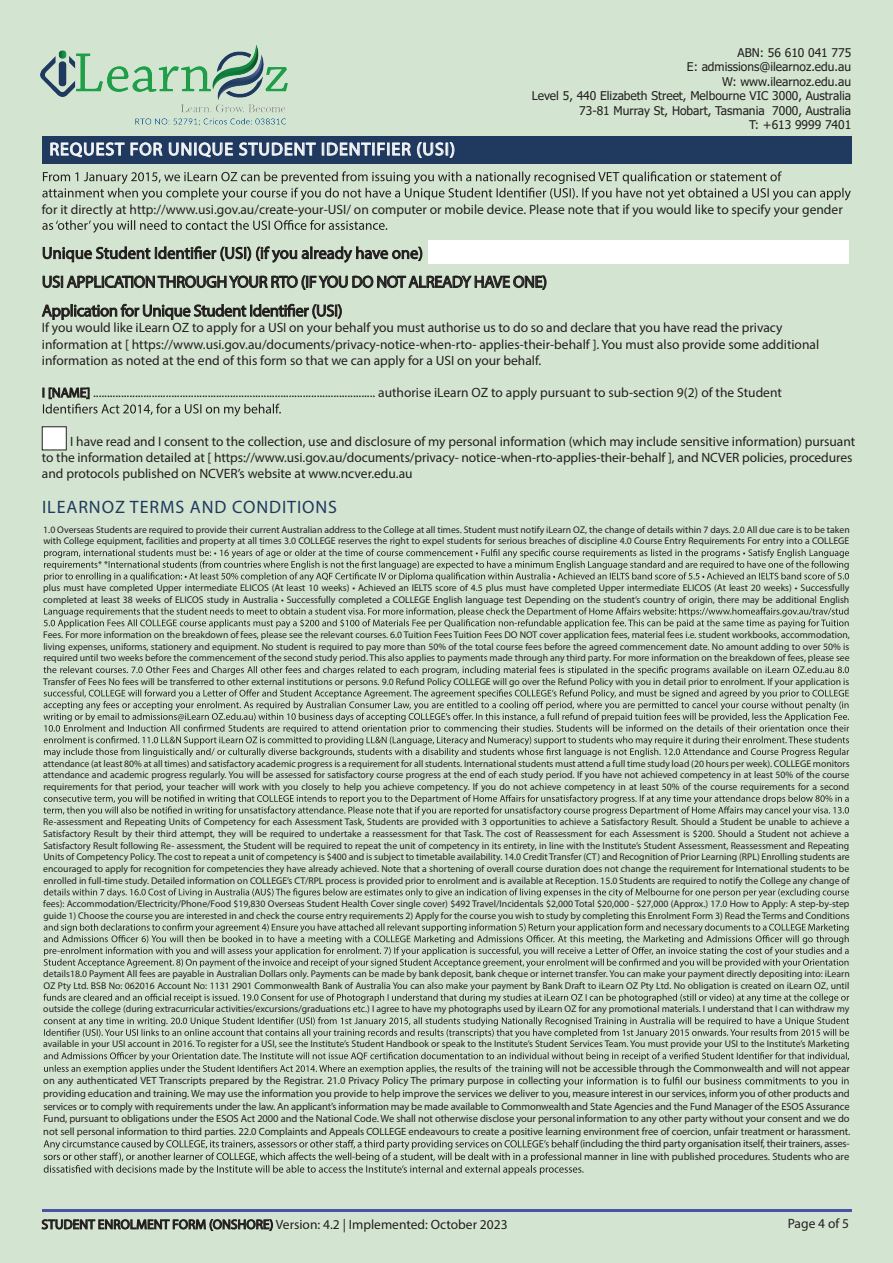
<style>
.page{position:relative;width:893px;height:1263px;background:#d3e5d0}
.page>*{position:absolute;margin:0;border:0;box-sizing:border-box;transform-origin:0 0}
.t1{font:18px "Myriad Pro";letter-spacing:.05em;color:#fff}
.t2{font:18px "Myriad Pro";letter-spacing:.05em;color:#203a5f}
.t3{font:16.5px "Myriad Pro";letter-spacing:-.02em;color:#231f20}
.t4{font:13.5px/16.2px "Myriad Pro";color:#231f20}
.t5{font:12px/14.4px "Tahoma";color:#231f20;text-align:right}
.t6{font:10.5px "Myriad Pro";letter-spacing:-.005em;color:#231f20}
.t7{font:9.75px/11.7px "Myriad Pro";color:#231f20}
</style>
<div class="page">
<svg style="left:42px;top:171px;width:809px;height:29px"></svg>
<svg style="left:42px;top:220px;width:345px;height:13px"></svg>
<svg style="left:43px;top:246px;width:379px;height:17px"></svg>
<svg style="left:43px;top:275px;width:503px;height:15px"></svg>
<svg style="left:42px;top:303px;width:300px;height:17px"></svg>
<svg style="left:43px;top:387px;width:238px;height:29px"></svg>
<div style="left:42px;top:427px;width:24px;height:23px;background:#fff"></div>
<div style="left:429px;top:240px;width:420px;height:23px;background:#fff"></div>
<svg style="left:44px;top:549px;width:805px;height:32px"></svg>
<svg style="left:44px;top:607px;width:805px;height:21px"></svg>
<svg style="left:43px;top:666px;width:806px;height:9px"></svg>
<svg style="left:43px;top:689px;width:806px;height:68px"></svg>
<svg style="left:43px;top:795px;width:806px;height:20px"></svg>
<svg style="left:44px;top:888px;width:805px;height:9px"></svg>
<svg style="left:44px;top:923px;width:805px;height:45px"></svg>
<svg style="left:43px;top:994px;width:806px;height:9px"></svg>
<svg style="left:44px;top:1017px;width:805px;height:21px"></svg>
<svg style="left:44px;top:1052px;width:805px;height:35px"></svg>
<svg style="left:44px;top:1140px;width:540px;height:35px"></svg>
<div style="left:42px;top:136px;width:810px;height:27px;background:#203a5f"></div>
<svg style="left:50px;top:145px;width:113px;height:13px"></svg>
<svg style="left:169px;top:145px;width:144px;height:13px"></svg>
<svg style="left:322px;top:142px;width:133px;height:16px"></svg>
<hr style="left:42px;top:1209px;width:809px;height:3px;background:#4954a4">
<svg style="left:42px;top:1219px;width:231px;height:12px"></svg>
<img style="left:41px;top:44px;width:363px;height:101px">
<h1 class="t1" style="left:49px;top:138px;width:407px">REQUEST FOR UNIQUE STUDENT IDENTIFIER (USI)</h1>
<p class="t5" style="left:532px;top:46px;width:321px">ABN: 56 610 041 775<br>E: admissions@ilearnoz.edu.au<br>W: www.ilearnoz.edu.au<br>Level 5, 440 Elizabeth Street, Melbourne VIC 3000, Australia 73-81 Murray St, Hobart, Tasmania 7000, Australia<br>T: +613 9999 7401</p>
<h3 class="t4" style="left:42px;top:201px;width:802px">for it directly at http://www.usi.gov.au/create-your-USI/ on computer or mobile device. Please note that if you would like to specify your gender</h3>
<h2 class="t3" style="left:42px;top:272px;width:507px">USI APPLICATIONTHROUGHYOUR RTO (IFYOU DO NOT ALREADY HAVE ONE)</h2>
<p class="t4" style="left:42px;top:320px;width:779px">If you would like iLearn OZ to apply for a USI on your behalf you must authorise us to do so and declare that you have read the privacy information at [ https://www.usi.gov.au/documents/privacy-notice-when-rto- applies-their-behalf ]. You must also provide some additional information as noted at the end of this form so that we can apply for a USI on your behalf.</p>
<h3 class="t4" style="left:42px;top:384px;width:741px">I [NAME] ..................................................................................................... authorise iLearn OZ to apply pursuant to sub-section 9(2) of the Student</h3>
<p class="t4" style="left:42px;top:433px;width:815px;text-indent:28px">I have read and I consent to the collection, use and disclosure of my personal information (which may include sensitive information) pursuant to the information detailed at [ https://www.usi.gov.au/documents/privacy- notice-when-rto-applies-their-behalf ], and NCVER policies, procedures and protocols published on NCVER’s website at www.ncver.edu.au</p>
<h1 class="t2" style="left:42px;top:496px;width:297px">ILEARNOZ TERMS AND CONDITIONS</h1>
<p class="t7" style="left:43px;top:523px;width:808px">1.0 Overseas Students are required to provide their current Australian address to the College at all times. Student must notify iLearn OZ, the change of details within 7 days. 2.0 All due care is to be taken with College equipment, facilities and property at all times 3.0 COLLEGE reserves the right to expel students for serious breaches of discipline 4.0 Course Entry Requirements For entry into a COLLEGE</p>
<p class="t7" style="left:43px;top:582px;width:807px">plus must have completed Upper intermediate ELICOS (At least 10 weeks) • Achieved an IELTS score of 4.5 plus must have completed Upper intermediate ELICOS (At least 20 weeks) • Successfully completed at least 38 weeks of ELICOS study in Australia • Successfully completed a COLLEGE English language test Depending on the student’s country of origin, there may be additional English</p>
<p class="t7" style="left:43px;top:629px;width:808px;text-align:justify">Fees. For more information on the breakdown of fees, please see the relevant courses. 6.0 Tuition Fees Tuition Fees DO NOT cover application fees, material fees i.e. student workbooks, accommodation, living expenses, uniforms, stationery and equipment. No student is required to pay more than 50% of the total course fees before the agreed commencement date. No amount adding to over 50% is required until two weeks before the commencement of the second study period. This also applies to payments made through any third party. For more information on the breakdown of fees, please see</p>
<p class="t7" style="left:43px;top:675px;width:808px">Transfer of Fees No fees will be transferred to other external institutions or persons. 9.0 Refund Policy COLLEGE will go over the Refund Policy with you in detail prior to enrolment. If your application is</p>
<p class="t7" style="left:43px;top:757px;width:808px;text-align:justify">attendance (at least 80% at all times) and satisfactory academic progress is a requirement for all students. International students must attend a full time study load (20 hours per week). COLLEGE monitors attendance and academic progress regularly. You will be assessed for satisfactory course progress at the end of each study period. If you have not achieved competency in at least 50% of the course requirements for that period, your teacher will work with you closely to help you achieve competency. If you do not achieve competency in at least 50% of the course requirements for a second</p>
<p class="t7" style="left:43px;top:816px;width:808px;text-align:justify">Re-assessment and Repeating Units of Competency for each Assessment Task, Students are provided with 3 opportunities to achieve a Satisfactory Result. Should a Student be unable to achieve a Satisfactory Result by their third attempt, they will be required to undertake a reassessment for that Task. The cost of Reassessment for each Assessment is $200. Should a Student not achieve a Satisfactory Result following Re- assessment, the Student will be required to repeat the unit of competency in its entirety, in line with the Institute’s Student Assessment, Reassessment and Repeating Units of Competency Policy. The cost to repeat a unit of competency is $400 and is subject to timetable availability. 14.0 Credit Transfer (CT) and Recognition of Prior Learning (RPL) Enrolling students are encouraged to apply for recognition for competencies they have already achieved. Note that a shortening of overall course duration does not change the requirement for International students to be enrolled in full-time study. Detailed information on COLLEGE’s CT/RPL process is provided prior to enrolment and is available at Reception. 15.0 Students are required to notify the College any change of</p>
<p class="t7" style="left:43px;top:898px;width:808px">fees): Accommodation/Electricity/Phone/Food $19,830 Overseas Student Health Cover single cover) $492 Travel/Incidentals $2,000 Total $20,000 - $27,000 (Approx.) 17.0 How to Apply: A step-by-step guide 1) Choose the course you are interested in and check the course entry requirements 2) Apply for the course you wish to study by completing this Enrolment Form 3) Read the Terms and Conditions</p>
<p class="t7" style="left:43px;top:968px;width:808px">details18.0 Payment All fees are payable in Australian Dollars only. Payments can be made by bank deposit, bank cheque or internet transfer. You can make your payment directly depositing into: iLearn<br>OZ Pty Ltd. BSB No: 062016 Account No: 1131 2901 Commonwealth Bank of Australia You can also make your payment by Bank Draft to iLearn OZ Pty Ltd. No obligation is created on iLearn OZ, until</p>
<p class="t7" style="left:43px;top:1003px;width:808px">outside the college (during extracurricular activities/excursions/graduations etc.) I agree to have my photographs used by iLearn OZ for any promotional materials. I understand that I can withdraw my</p>
<p class="t7" style="left:43px;top:1038px;width:808px">available in your USI account in 2016. To register for a USI, see the Institute’s Student Handbook or speak to the Institute’s Student Services Team. You must provide your USI to the Institute’s Marketing</p>
<p class="t6" style="left:545px;top:1062px;width:306px">will not be accessible through the Commonwealth and will not appear</p>
<p class="t6" style="left:43px;top:1074px;width:519px">on any authenticated VET Transcripts prepared by the Registrar. 21.0 Privacy Policy The primary purpose in collecting</p>
<p class="t6" style="left:43px;top:1087px;width:808px">providing education and training. We may use the information you provide to help improve the services we deliver to you, measure interest in our services, inform you of other products and</p>
<p class="t6" style="left:43px;top:1099px;width:808px">services or to comply with requirements under the law. An applicant’s information may be made available to Commonwealthand State Agencies and the Fund Manager of the ESOS Assurance</p>
<p class="t6" style="left:43px;top:1112px;width:808px">Fund, pursuant to obligations under the ESOS Act 2000 and the National Code. We shall not otherwise disclose your personalinformation to any other party without your consent and we do</p>
<p class="t6" style="left:43px;top:1125px;width:808px">not sell personal information to third parties. 22.0 Complaints and Appeals COLLEGE endeavours to create a positive learning environment free of coercion, unfair treatment or harassment.</p>
<p class="t6" style="left:580px;top:1137px;width:271px">(including the third party organisation itself, their trainers, asses-</p>
<p class="t6" style="left:584px;top:1150px;width:267px">manner in line with published procedures. Students who are</p>
<h3 class="t4" style="left:42px;top:1216px;width:468px">STUDENT ENROLMENT FORM (ONSHORE) Version: 4.2 | Implemented: October 2023</h3>
<h3 class="t4" style="left:788px;top:1215px;width:63px">Page 4 of 5</h3>
</div>
